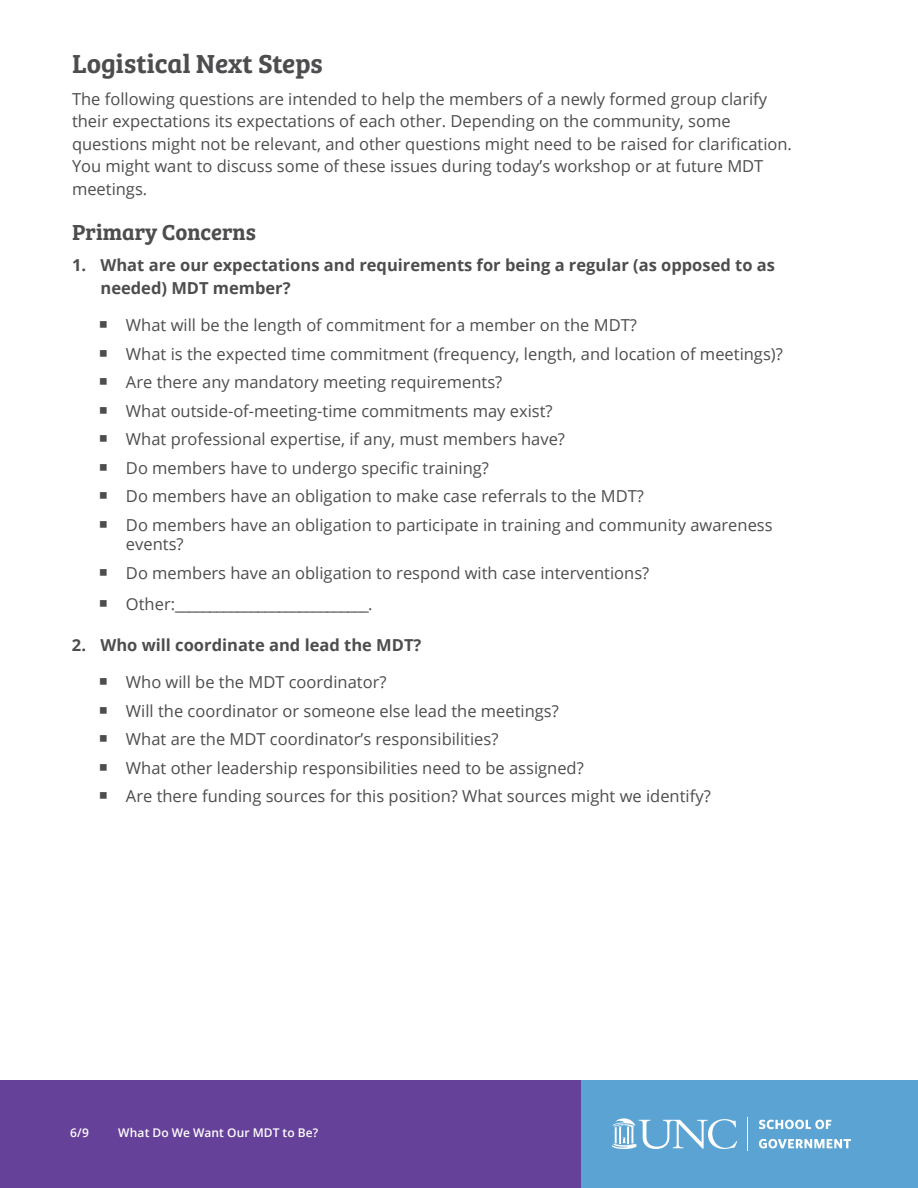
<style>
.page{position:relative;width:918px;height:1188px;background:#fff}
.page>*{position:absolute;margin:0;border:0;box-sizing:border-box;transform-origin:0 0}
.t1{font:27px "Bree Serif Sb";color:#4d4d4f}
.t2{font:22.5px "Bree Serif Sb";color:#4d4d4f}
.t3{font:16.5px/28.5px "Open Sans";color:#4d4d4f}
.t4{font:700 16.5px/22.5px "Open Sans";color:#4d4d4f}
.t5{font:600 12px "Open Sans";letter-spacing:.01em;color:#fff}
.s1{font-family:"Carta"}
</style>
<div class="page">
<div style="left:0;top:1080px;width:918px;height:108px;background:#66419a"></div>
<div style="left:581px;top:1080px;width:337px;height:108px;background:#5aa3d2"></div>
<svg style="left:759px;top:1120px;width:72px;height:9px"></svg>
<svg style="left:759px;top:1139px;width:92px;height:9px"></svg>
<hr style="left:748px;top:1117px;width:1px;height:34px;background:#fff">
<svg style="left:612px;top:1118px;width:125px;height:31px"></svg>
<h1 class="t1" style="left:72px;top:43px;width:252px">Logistical Next Steps</h1>
<p class="t3" style="left:72px;top:87px;width:722px;line-height:22.5px">The following questions are intended to help the members of a newly formed group clarify their expectations its expectations of each other. Depending on the community, some questions might not be relevant, and other questions might need to be raised for clarification.<br>You might want to discuss some of these issues during today’s workshop or at future MDT meetings.</p>
<h2 class="t2" style="left:72px;top:215px;width:186px">Primary Concerns</h2>
<p class="t4" style="left:100px;top:254px;width:676px;text-indent:-28px">1. What are our expectations and requirements for being a regular (as opposed to as needed) MDT member?</p>
<p class="t3" style="left:99px;top:311px;width:685px"><span class="s1">h</span> What will be the length of commitment for a member on the MDT?<br><span class="s1">h</span> What is the expected time commitment (frequency, length, and location of meetings)? <span class="s1">h</span> Are there any mandatory meeting requirements?<br><span class="s1">h</span> What outside-of-meeting-time commitments may exist?<br><span class="s1">h</span> What professional expertise, if any, must members have?<br><span class="s1">h</span> Do members have to undergo specific training?<br><span class="s1">h</span> Do members have an obligation to make case referrals to the MDT?<br><span class="s1">h</span> Do members have an obligation to participate in training and community awareness</p>
<p class="t3" style="left:99px;top:530px;width:552px;text-indent:27px">events?<br><span class="s1">h</span> Do members have an obligation to respond with case interventions?</p>
<p class="t3" style="left:99px;top:590px;width:275px"><span class="s1">h</span> Other:____________________________.</p>
<p class="t4" style="left:72px;top:633px;width:351px">2. Who will coordinate and lead the MDT?</p>
<p class="t3" style="left:99px;top:668px;width:613px"><span class="s1">h</span> Who will be the MDT coordinator?<br><span class="s1">h</span> Will the coordinator or someone else lead the meetings?<br><span class="s1">h</span> What are the MDT coordinator’s responsibilities?<br><span class="s1">h</span> What other leadership responsibilities need to be assigned?<br><span class="s1">h</span> Are there funding sources for this position? What sources might we identify?</p>
<p class="t5" style="left:70px;top:1125px;width:20px">6/9</p>
<p class="t5" style="left:118px;top:1125px;width:201px">What Do We Want Our MDT to Be?</p>
</div>
